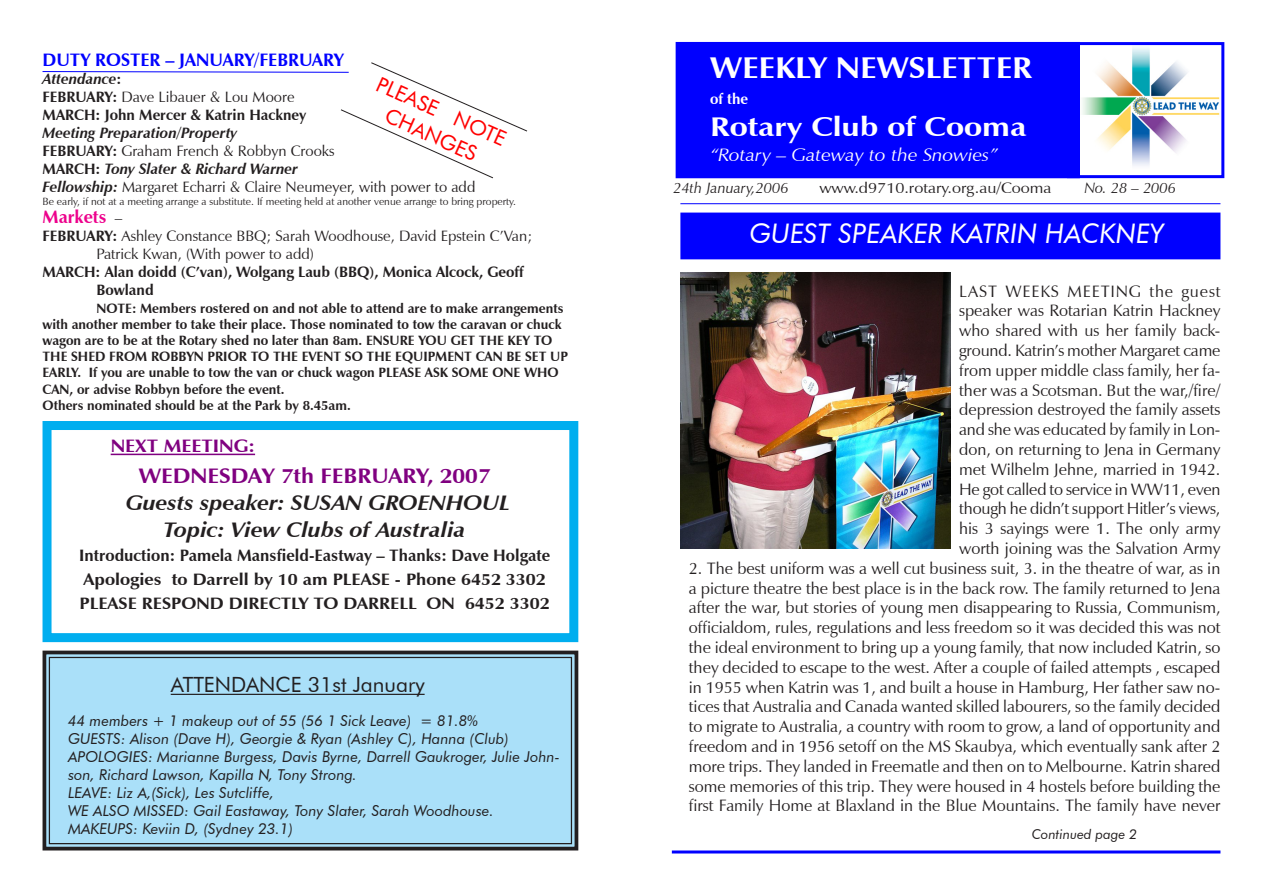
<style>
.page{position:relative;width:1263px;height:893px;background:#fff}
.page>*{position:absolute;margin:0;border:0;box-sizing:border-box;transform-origin:0 0}
.t1{font:700 30px "Zapf Humanist 601 BT";color:#fff;scale:1.1 1}
.t2{font:italic 27px "Futura BT";color:#fff}
.t3{font:700 27px "Zapf Humanist 601 BT";color:#fff;scale:1.2 1}
.t4{font:italic 700 21px/27px "Zapf Humanist 601 BT";color:#231f20;text-align:center;scale:1.1 1}
.t5{font:700 21px "Zapf Humanist 601 BT";color:#800080;scale:1.1 1}
.t6{font:21px "Futura BT";color:#231f20}
.t7{font:21px/25.2px "Futura BT";color:#f00;text-align:center}
.t8{font:italic 18px "Zapf Humanist 601 BT";color:#fff;scale:1.1 1}
.t9{font:700 18px "Zapf Humanist 601 BT";color:#00f}
.t10{font:700 18px "Zapf Humanist 601 BT";color:#800080;scale:1.1 1}
.t11{font:700 18px "Zapf Humanist 601 BT";color:#ed028c}
.t12{font:16.5px/19.8px "Zapf Humanist 601 BT";color:#231f20;text-align:justify}
.t13{font:700 16.5px/24px "Zapf Humanist 601 BT";color:#231f20}
.t14{font:italic 15px/18px "Futura BT";color:#231f20}
.t15{font:15px/18px "Zapf Humanist 601 BT";color:#231f20}
.t16{font:700 15px/18px "Zapf Humanist 601 BT";color:#231f20}
.t17{font:15px "Zapf Humanist 601 BT";color:#231f20;scale:1.1 1}
.t18{font:italic 15px "Zapf Humanist 601 BT";color:#231f20}
.t19{font:700 15px "Zapf Humanist 601 BT";color:#fff}
.t20{font:700 13.5px/16.2px "Zapf Humanist 601 BT";color:#231f20}
.t21{font:italic 13.5px "Futura BT";color:#231f20}
.t22{font:10.5px "Zapf Humanist 601 BT";color:#231f20}
.s1{font-style:italic}
.s2{font-weight:400}
.s3{font-weight:700;font-style:italic}
.s4{font-weight:700}
.s5{font-weight:400;font-size:15px;color:#231f20}
</style>
<div class="page">
<svg style="left:42px;top:650px;width:537px;height:201px;background:#a1d3ea"></svg>
<div style="left:49px;top:657px;width:523px;height:187px;border:1px solid #231f20"></div>
<hr style="left:171px;top:694px;width:254px;height:1px;background:#231f20">
<svg style="left:42px;top:62px;width:486px;height:117px"></svg>
<img style="left:1082px;top:46px;width:138px;height:120px">
<div style="left:676px;top:42px;width:403px;height:136px;background:#00f"></div>
<div style="left:1067px;top:42px;width:157px;height:136px;border:3px solid #00f"></div>
<hr style="left:680px;top:203px;width:540px;height:1px;background:#00f">
<div style="left:43px;top:421px;width:535px;height:221px;border:9px solid #00aeef"></div>
<hr style="left:111px;top:454px;width:144px;height:1px;background:#800080">
<hr style="left:672px;top:850px;width:548px;height:3px;background:#00f">
<div style="left:682px;top:214px;width:537px;height:44px;background:#00f"></div>
<div style="left:680px;top:213px;width:540px;height:46px;border:3px solid #00f"></div>
<img style="left:680px;top:272px;width:271px;height:276px">
<p class="t9" style="left:43px;top:49px;width:303px">DUTY ROSTER – JANUARY/FEBRUARY</p>
<p class="t16" style="left:43px;top:70px;width:265px"><span class="s1">Attendance</span>:<br>FEBRUARY: <span class="s2">Dave Libauer &amp; Lou Moore<br></span>MARCH: John Mercer &amp; Katrin Hackney</p>
<p class="t15" style="left:43px;top:124px;width:434px"><span class="s3">Meeting Preparation/Property<br></span><span class="s4">FEBRUARY:</span> Graham French &amp; Robbyn Crooks<br><span class="s4">MARCH:</span> <span class="s3">Tony Slater &amp; Richard Warner<br>Fellowship:</span> Margaret Echarri &amp; Claire Neumeyer, with power to add</p>
<p class="t22" style="left:43px;top:195px;width:475px">Be early, if not at a meeting arrange a substitute. If meeting held at another venue arrange to bring property.</p>
<p class="t11" style="left:43px;top:205px;width:81px">Markets <span class="s5">–</span></p>
<p class="t15" style="left:97px;top:226px;width:437px;text-indent:-54px"><span class="s4">FEBRUARY:</span> Ashley Constance BBQ; Sarah Woodhouse, David Epstein C’Van;<br>Patrick Kwan, (With power to add)</p>
<p class="t16" style="left:97px;top:262px;width:429px;text-indent:-54px">MARCH: Alan doidd (C’van), Wolgang Laub (BBQ), Monica Alcock, Geoff<br>Bowland</p>
<p class="t20" style="left:43px;top:300px;width:527px;text-indent:54px">NOTE: Members rostered on and not able to attend are to make arrangements with another member to take their place. Those nominated to tow the caravan or chuck wagon are to be at the Rotary shed no later than 8am. ENSURE YOU GET THE KEY TO THE SHED FROM ROBBYN PRIOR TO THE EVENT SO THE EQUIPMENT CAN BE SET UP EARLY. If you are unable to tow the van or chuck wagon PLEASE ASK SOME ONE WHO CAN, or advise Robbyn before the event.<br>Others nominated should be at the Park by 8.45am.</p>
<p class="t7" style="left:383px;top:71px;width:141px;rotate:24deg">PLEASE NOTE<br>CHANGES</p>
<p class="t10" style="left:111px;top:435px;width:133px">NEXT MEETING:</p>
<p class="t5" style="left:139px;top:463px;width:321px">WEDNESDAY 7th FEBRUARY, 2007</p>
<p class="t4" style="left:126px;top:490px;width:350px">Guests speaker: SUSAN GROENHOUL<br>Topic: View Clubs of Australia</p>
<p class="t13" style="left:79px;top:543px;width:472px">Introduction: Pamela Mansfield-Eastway – Thanks: Dave Holgate<br>Apologies to Darrell by 10 am PLEASE - Phone 6452 3302<br>PLEASE RESPOND DIRECTLY TO DARRELL ON 6452 3302</p>
<p class="t6" style="left:171px;top:672px;width:255px">ATTENDANCE 31st January</p>
<p class="t14" style="left:68px;top:711px;width:493px">44 members + 1 makeup out of 55 (56 1 Sick Leave) = 81.8%<br>GUESTS: Alison (Dave H), Georgie &amp; Ryan (Ashley C), Hanna (Club)<br>APOLOGIES: Marianne Burgess, Davis Byrne, Darrell Gaukroger, Julie John&shy;son, Richard Lawson, Kapilla N, Tony Strong.<br>LEAVE: Liz A,(Sick), Les Sutcliffe,<br>WE ALSO MISSED: Gail Eastaway, Tony Slater, Sarah Woodhouse.<br>MAKEUPS: Keviin D, (Sydney 23.1)</p>
<h1 class="t1" style="left:710px;top:49px;width:294px">WEEKLY NEWSLETTER</h1>
<p class="t19" style="left:710px;top:89px;width:40px">of the</p>
<h2 class="t3" style="left:710px;top:110px;width:265px">Rotary Club of Cooma</h2>
<p class="t8" style="left:710px;top:144px;width:263px">“Rotary – Gateway to the Snowies”</p>
<p class="t18" style="left:673px;top:179px;width:117px">24th January,2006</p>
<p class="t17" style="left:819px;top:179px;width:212px">www.d9710.rotary.org.au/Cooma</p>
<p class="t18" style="left:1084px;top:179px;width:93px">No. 28 – 2006</p>
<h2 class="t2" style="left:749px;top:217px;width:416px">GUEST SPEAKER KATRIN HACKNEY</h2>
<p class="t12" style="left:959px;top:281px;width:263px">LAST WEEKS MEETING the guest speaker was Rotarian Katrin Hackney who shared with us her family back&shy;ground. Katrin’s mother Margaret came from upper middle class family, her fa&shy;ther was a Scotsman. But the war,/fire/ depression destroyed the family assets and she was educated by family in Lon&shy;don, on returning to Jena in Germany met Wilhelm Jehne, married in 1942.<br>He got called to service in WW11, even though he didn’t support Hitler’s views, his 3 sayings were 1. The only army worth joining was the Salvation Army</p>
<p class="t12" style="left:689px;top:558px;width:533px">2. The best uniform was a well cut business suit, 3. in the theatre of war, as in a picture theatre the best place is in the back row. The family returned to Jena after the war, but stories of young men disappearing to Russia, Communism, officialdom, rules, regulations and less freedom so it was decided this was not the ideal environment to bring up a young family, that now included Katrin, so they decided to escape to the west. After a couple of failed attempts , escaped in 1955 when Katrin was 1, and built a house in Hamburg, Her father saw no&shy;tices that Australia and Canada wanted skilled labourers, so the family decided to migrate to Australia, a country with room to grow, a land of opportunity and freedom and in 1956 setoff on the MS Skaubya, which eventually sank after 2 more trips. They landed in Freematle and then on to Melbourne. Katrin shared some memories of this trip. They were housed in 4 hostels before building the first Family Home at Blaxland in the Blue Mountains. The family have never</p>
<p class="t21" style="left:1032px;top:826px;width:107px">Continued page 2</p>
</div>
